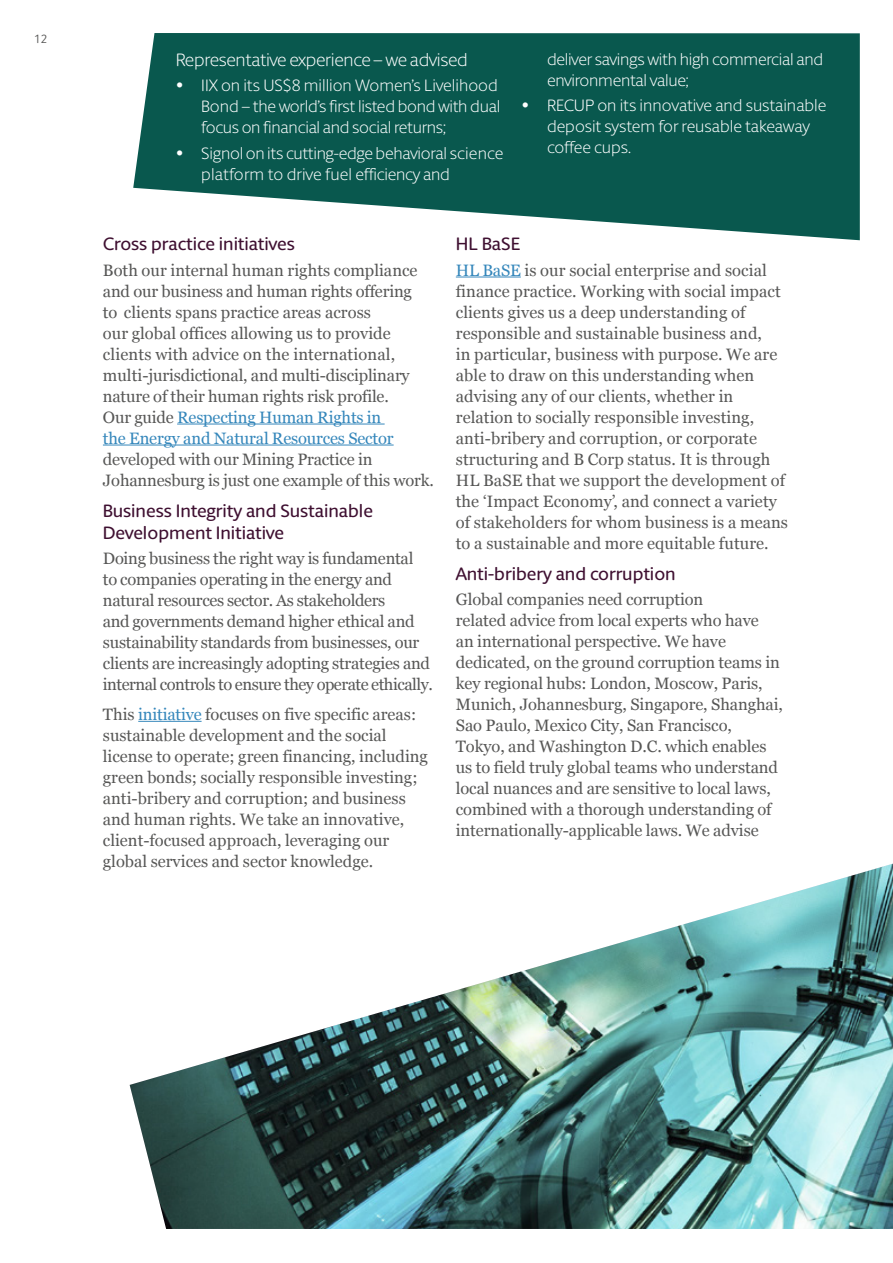
<style>
.page{position:relative;width:893px;height:1263px;background:#fff}
.page>*{position:absolute;margin:0;border:0;box-sizing:border-box;transform-origin:0 0}
.t1{font:500 18px/22.5px "Berlingske Sans Round";color:#3f1031}
.t2{font:300 18px "Berlingske Sans Round";letter-spacing:-.02em;color:#fff}
.t3{font:16.5px/21px "Georgia";letter-spacing:-.005em;color:#575756}
.t4{font:300 16.5px/21px "Berlingske Sans Round";letter-spacing:-.015em;color:#fff}
.t5{font:12px "Berlingske Sans Round";color:#575756}
.s1{color:#3587bb}
</style>
<div class="page">
<img style="left:130px;top:864px;width:763px;height:365px">
<hr style="left:177px;top:424px;width:208px;height:1px;background:#3587bb">
<hr style="left:103px;top:445px;width:291px;height:1px;background:#3587bb">
<hr style="left:138px;top:721px;width:64px;height:1px;background:#3587bb">
<hr style="left:456px;top:277px;width:65px;height:1px;background:#3587bb">
<svg style="left:133px;top:33px;width:727px;height:207px;background:#296e65"></svg>
<div style="left:105px;top:34px;width:53px;height:84px;border:1px solid #dadada"></div>
<div style="left:105px;top:135px;width:53px;height:84px;border:1px solid #dadada"></div>
<div style="left:175px;top:135px;width:53px;height:84px;border:1px solid #dadada"></div>
<div style="left:245px;top:135px;width:53px;height:84px;border:1px solid #dadada"></div>
<div style="left:315px;top:135px;width:53px;height:84px;border:1px solid #dadada"></div>
<div style="left:385px;top:135px;width:53px;height:84px;border:1px solid #dadada"></div>
<div style="left:455px;top:135px;width:54px;height:84px;border:1px solid #dadada"></div>
<div style="left:806px;top:236px;width:53px;height:84px;border:1px solid #dadada"></div>
<div style="left:666px;top:842px;width:53px;height:84px;border:1px solid #dadada"></div>
<div style="left:736px;top:842px;width:53px;height:84px;border:1px solid #dadada"></div>
<div style="left:806px;top:842px;width:53px;height:84px;border:1px solid #dadada"></div>
<div style="left:315px;top:943px;width:53px;height:84px;border:1px solid #dadada"></div>
<div style="left:385px;top:943px;width:53px;height:84px;border:1px solid #dadada"></div>
<div style="left:455px;top:943px;width:54px;height:84px;border:1px solid #dadada"></div>
<div style="left:526px;top:943px;width:53px;height:84px;border:1px solid #dadada"></div>
<div style="left:596px;top:943px;width:53px;height:84px;border:1px solid #dadada"></div>
<div style="left:105px;top:1044px;width:53px;height:84px;border:1px solid #dadada"></div>
<div style="left:175px;top:1044px;width:53px;height:84px;border:1px solid #dadada"></div>
<div style="left:526px;top:1044px;width:53px;height:84px;border:1px solid #dadada"></div>
<div style="left:736px;top:1044px;width:53px;height:84px;border:1px solid #dadada"></div>
<div style="left:806px;top:1044px;width:53px;height:84px;border:1px solid #dadada"></div>
<div style="left:105px;top:1145px;width:53px;height:84px;border:1px solid #dadada"></div>
<div style="left:666px;top:1145px;width:53px;height:84px;border:1px solid #dadada"></div>
<div style="left:806px;top:1145px;width:53px;height:84px;border:1px solid #dadada"></div>
<p class="t5" style="left:34px;top:31px;width:15px">12</p>
<p class="t2" style="left:176px;top:47px;width:294px">Representative experience – we advised</p>
<p class="t4" style="left:201px;top:74px;width:301px;text-indent:-26px">• IIX on its US$8 million Women’s Livelihood<br>Bond – the world’s first listed bond with dual focus on financial and social returns;</p>
<p class="t4" style="left:201px;top:142px;width:304px;text-indent:-26px">• Signol on its cutting-edge behavioral science platform to drive fuel efficiency and</p>
<p class="t4" style="left:547px;top:48px;width:278px">deliver savings with high commercial and environmental value;</p>
<p class="t4" style="left:547px;top:94px;width:281px;text-indent:-26px">• RECUP on its innovative and sustainable deposit system for reusable takeaway coffee cups.</p>
<p class="t1" style="left:103px;top:232px;width:194px">Cross practice initiatives</p>
<p class="t3" style="left:103px;top:259px;width:316px">Both our internal human rights compliance and our business and human rights offering to clients spans practice areas across<br>our global offices allowing us to provide clients with advice on the international, multi‑jurisdictional, and multi-disciplinary nature of their human rights risk profile.<br>Our guide <span class="s1">Respecting Human Rights in<br>the Energy and Natural Resources Sector</span></p>
<p class="t3" style="left:103px;top:448px;width:333px">developed with our Mining Practice in<br>Johannesburg is just one example of this work.</p>
<p class="t1" style="left:103px;top:498px;width:272px">Business Integrity and Sustainable<br>Development Initiative</p>
<p class="t3" style="left:103px;top:547px;width:331px">Doing business the right way is fundamental<br>to companies operating in the energy and natural resources sector. As stakeholders<br>and governments demand higher ethical and sustainability standards from businesses, our clients are increasingly adopting strategies and internal controls to ensure they operate ethically.</p>
<p class="t3" style="left:103px;top:703px;width:327px">This <span class="s1">initiative</span> focuses on five specific areas: sustainable development and the social license to operate; green financing, including green bonds; socially responsible investing; anti-bribery and corruption; and business and human rights. We take an innovative, client-focused approach, leveraging our global services and sector knowledge.</p>
<p class="t1" style="left:456px;top:232px;width:66px">HL BaSE</p>
<p class="t3" style="left:456px;top:259px;width:334px"><span class="s1">HL BaSE</span> is our social enterprise and social finance practice. Working with social impact clients gives us a deep understanding of responsible and sustainable business and,<br>in particular, business with purpose. We are able to draw on this understanding when advising any of our clients, whether in relation to socially responsible investing, anti-bribery and corruption, or corporate structuring and B Corp status. It is through HL BaSE that we support the development of the ‘Impact Economy’, and connect a variety of stakeholders for whom business is a means to a sustainable and more equitable future.</p>
<p class="t1" style="left:456px;top:561px;width:221px">Anti-bribery and corruption</p>
<p class="t3" style="left:456px;top:588px;width:329px">Global companies need corruption<br>related advice from local experts who have<br>an international perspective. We have dedicated, on the ground corruption teams in key regional hubs: London, Moscow, Paris, Munich, Johannesburg, Singapore, Shanghai, Sao Paulo, Mexico City, San Francisco, Tokyo, and Washington D.C. which enables us to field truly global teams who understand local nuances and are sensitive to local laws, combined with a thorough understanding of internationally-applicable laws. We advise</p>
</div>
